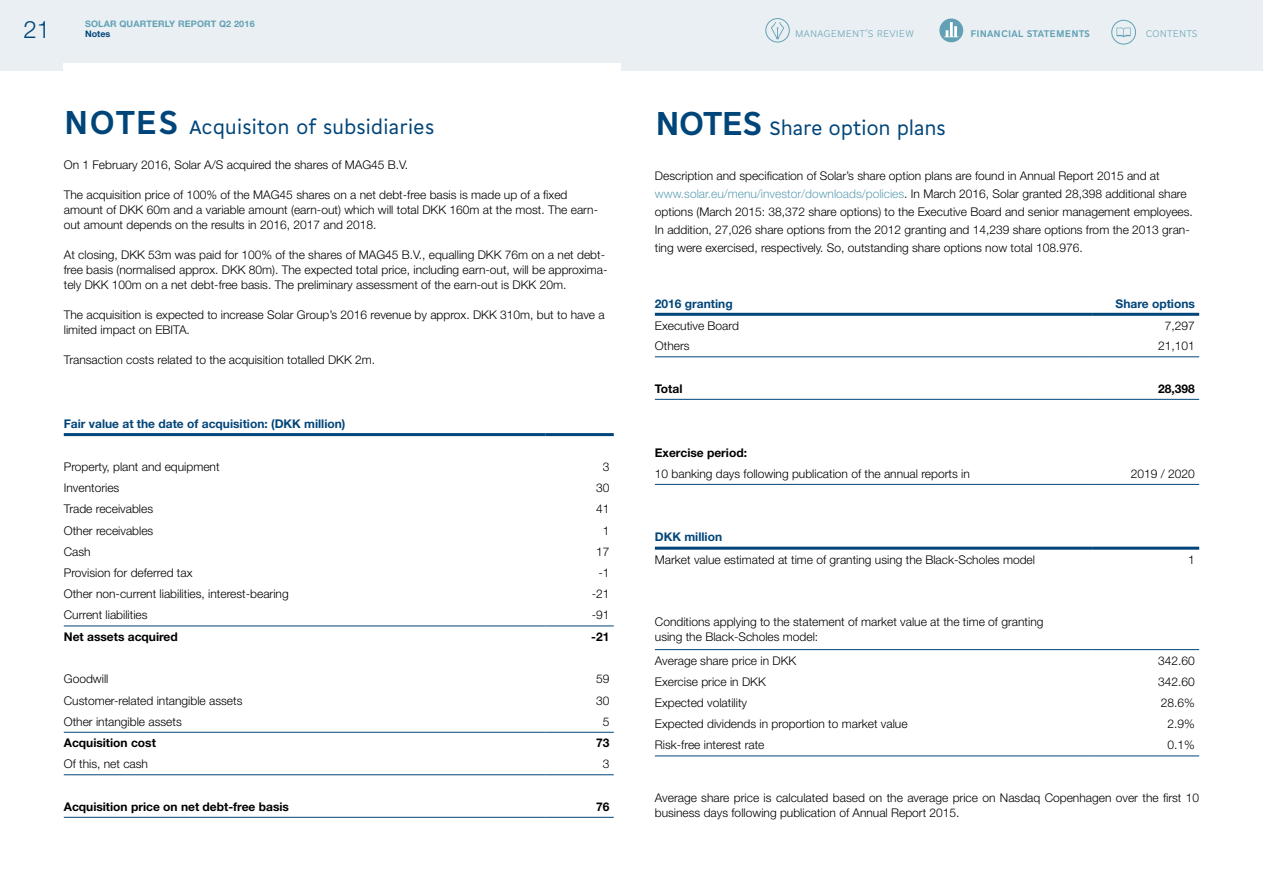
<style>
.page{position:relative;width:1263px;height:893px;background:#fff}
.page>*{position:absolute;margin:0;border:0;box-sizing:border-box;transform-origin:0 0}
.t1{font:300 24px "Helvetica Neue LT Std";color:#004579}
.t2{font:21px "Cogito";letter-spacing:-.01em;color:#004579}
.t3{font:300 12px/15px "Helvetica Neue LT Std";color:#000}
.t4{font:700 12px "Helvetica Neue LT Std";color:#000}
.t5{font:700 12px "Helvetica Neue LT Std";color:#004579}
.t6{font:300 10.5px "Cogito";letter-spacing:.01em;color:#62a1b5}
.t7{font:700 10.5px "Cogito";letter-spacing:.01em;color:#62a1b5}
.t8{font:700 9px/10.5px "Helvetica Neue LT Std";letter-spacing:.02em;color:#62a1b5}
.s1{color:#004579}
.s2{font-weight:700;font-size:36px}
.s3{color:#62a1b5}
.s4{font-weight:700}
.s5{font-weight:700;color:#004579}
</style>
<div class="page">
<hr style="left:64px;top:626px;width:482px;height:1px;background:#004579">
<hr style="left:546px;top:626px;width:68px;height:1px;background:#004579">
<hr style="left:64px;top:732px;width:482px;height:1px;background:#004579">
<hr style="left:64px;top:774px;width:482px;height:1px;background:#004579">
<hr style="left:64px;top:817px;width:482px;height:1px;background:#004579">
<hr style="left:546px;top:817px;width:68px;height:1px;background:#004579">
<hr style="left:64px;top:433px;width:482px;height:3px;background:#004579">
<hr style="left:546px;top:433px;width:68px;height:3px;background:#004579">
<hr style="left:546px;top:732px;width:68px;height:1px;background:#004579">
<hr style="left:546px;top:774px;width:68px;height:1px;background:#004579">
<hr style="left:655px;top:356px;width:438px;height:1px;background:#004579">
<hr style="left:1093px;top:356px;width:106px;height:1px;background:#004579">
<hr style="left:655px;top:399px;width:438px;height:1px;background:#004579">
<hr style="left:1093px;top:399px;width:106px;height:1px;background:#004579">
<hr style="left:655px;top:484px;width:438px;height:1px;background:#004579">
<hr style="left:1093px;top:484px;width:106px;height:1px;background:#004579">
<hr style="left:655px;top:547px;width:438px;height:3px;background:#004579">
<hr style="left:1093px;top:547px;width:106px;height:3px;background:#004579">
<hr style="left:655px;top:313px;width:438px;height:3px;background:#004579">
<hr style="left:1093px;top:313px;width:106px;height:3px;background:#004579">
<hr style="left:655px;top:649px;width:438px;height:1px;background:#004579">
<hr style="left:1093px;top:649px;width:106px;height:1px;background:#004579">
<hr style="left:655px;top:756px;width:438px;height:1px;background:#004579">
<hr style="left:1093px;top:756px;width:106px;height:1px;background:#004579">
<div style="left:0;top:0;width:1263px;height:71px;background:#e9eff2"></div>
<div style="left:64px;top:63px;width:557px;height:8px;background:#fff"></div>
<div style="left:765px;top:18px;width:25px;height:24px;border:1px solid #62a1b5;border-radius:50%"></div>
<svg style="left:771px;top:22px;width:13px;height:17px"></svg>
<div style="left:939px;top:19px;width:24px;height:23px;background:#62a1b5;border-radius:50%"></div>
<svg style="left:944px;top:22px;width:15px;height:15px"></svg>
<div style="left:1111px;top:20px;width:25px;height:24px;border:1px solid #62a1b5;border-radius:50%"></div>
<svg style="left:1116px;top:28px;width:15px;height:9px"></svg>
<p class="t8" style="left:85px;top:18px;width:171px">SOLAR QUARTERLY REPORT Q2 2016<br><span class="s1">Notes</span></p>
<p class="t1" style="left:23px;top:14px;width:28px">21</p>
<p class="t6" style="left:795px;top:26px;width:120px">MANAGEMENT’S REVIEW</p>
<p class="t7" style="left:970px;top:26px;width:121px">FINANCIAL STATEMENTS</p>
<p class="t6" style="left:1146px;top:26px;width:53px">CONTENTS</p>
<p class="t2" style="left:64px;top:112px;width:372px"><span class="s2">NOTES</span> Acquisiton of subsidiaries</p>
<p class="t3" style="left:64px;top:157px;width:346px">On 1 February 2016, Solar A/S acquired the shares of MAG45 B.V.</p>
<p class="t3" style="left:64px;top:187px;width:536px">The acquisition price of 100% of the MAG45 shares on a net debt-free basis is made up of a fixed amount of DKK 60m and a variable amount (earn-out) which will total DKK 160m at the most. The earn&shy;out amount depends on the results in 2016, 2017 and 2018.</p>
<p class="t3" style="left:64px;top:247px;width:545px">At closing, DKK 53m was paid for 100% of the shares of MAG45 B.V., equalling DKK 76m on a net debt&shy;free basis (normalised approx. DKK 80m). The expected total price, including earn-out, will be approxima&shy;tely DKK 100m on a net debt-free basis. The preliminary assessment of the earn-out is DKK 20m.</p>
<p class="t3" style="left:64px;top:307px;width:542px">The acquisition is expected to increase Solar Group’s 2016 revenue by approx. DKK 310m, but to have a limited impact on EBITA.</p>
<p class="t3" style="left:64px;top:352px;width:313px">Transaction costs related to the acquisition totalled DKK 2m.</p>
<p class="t5" style="left:64px;top:416px;width:283px">Fair value at the date of acquisition: (DKK million)</p>
<p class="t3" style="left:64px;top:459px;width:157px">Property, plant and equipment</p>
<p class="t3" style="left:603px;top:459px;width:8px">3</p>
<p class="t3" style="left:64px;top:480px;width:57px">Inventories</p>
<p class="t3" style="left:596px;top:480px;width:15px">30</p>
<p class="t3" style="left:64px;top:501px;width:91px">Trade receivables</p>
<p class="t3" style="left:596px;top:501px;width:15px">41</p>
<p class="t3" style="left:64px;top:523px;width:91px">Other receivables</p>
<p class="t3" style="left:603px;top:523px;width:8px">1</p>
<p class="t3" style="left:64px;top:544px;width:28px">Cash</p>
<p class="t3" style="left:596px;top:544px;width:15px">17</p>
<p class="t3" style="left:64px;top:565px;width:130px">Provision for deferred tax</p>
<p class="t3" style="left:598px;top:565px;width:13px">-1</p>
<p class="t3" style="left:64px;top:586px;width:226px">Other non-current liabilities, interest-bearing</p>
<p class="t3" style="left:592px;top:586px;width:19px">-21</p>
<p class="t3" style="left:64px;top:607px;width:85px">Current liabilities</p>
<p class="t3" style="left:592px;top:607px;width:19px">-91</p>
<p class="t4" style="left:64px;top:629px;width:115px">Net assets acquired</p>
<p class="t4" style="left:591px;top:629px;width:20px">-21</p>
<p class="t3" style="left:64px;top:671px;width:46px">Goodwill</p>
<p class="t3" style="left:596px;top:671px;width:15px">59</p>
<p class="t3" style="left:64px;top:693px;width:180px">Customer-related intangible assets</p>
<p class="t3" style="left:596px;top:693px;width:15px">30</p>
<p class="t3" style="left:64px;top:714px;width:120px">Other intangible assets</p>
<p class="t3" style="left:603px;top:714px;width:8px">5</p>
<p class="t4" style="left:64px;top:736px;width:94px">Acquisition cost</p>
<p class="t4" style="left:596px;top:736px;width:15px">73</p>
<p class="t3" style="left:64px;top:756px;width:86px">Of this, net cash</p>
<p class="t3" style="left:603px;top:756px;width:8px">3</p>
<p class="t4" style="left:64px;top:799px;width:227px">Acquisition price on net debt-free basis</p>
<p class="t4" style="left:596px;top:799px;width:15px">76</p>
<p class="t2" style="left:655px;top:113px;width:292px"><span class="s2">NOTES</span> Share option plans</p>
<p class="t3" style="left:655px;top:166px;width:539px;line-height:18px">Description and specification of Solar’s share option plans are found in Annual Report 2015 and at <span class="s3">www.solar.eu/menu/investor/downloads/policies</span>. In March 2016, Solar granted 28,398 additional share options (March 2015: 38,372 share options) to the Executive Board and senior management employees.<br>In addition, 27,026 share options from the 2012 granting and 14,239 share options from the 2013 gran&shy;ting were exercised, respectively. So, outstanding share options now total 108.976.</p>
<p class="t5" style="left:655px;top:296px;width:79px">2016 granting</p>
<p class="t5" style="left:1115px;top:296px;width:81px">Share options</p>
<p class="t3" style="left:655px;top:318px;width:86px">Executive Board</p>
<p class="t3" style="left:1165px;top:318px;width:32px">7,297</p>
<p class="t3" style="left:655px;top:338px;width:36px">Others</p>
<p class="t3" style="left:1158px;top:338px;width:38px">21,101</p>
<p class="t4" style="left:655px;top:381px;width:29px">Total</p>
<p class="t4" style="left:1158px;top:381px;width:38px">28,398</p>
<p class="t3" style="left:655px;top:442px;width:316px;line-height:21.1px"><span class="s4">Exercise period:<br></span>10 banking days following publication of the annual reports in</p>
<p class="t3" style="left:655px;top:525px;width:382px;line-height:22.8px"><span class="s5">DKK million<br></span>Market value estimated at time of granting using the Black-Scholes model</p>
<p class="t3" style="left:1131px;top:466px;width:66px">2019 / 2020</p>
<p class="t3" style="left:1188px;top:552px;width:8px">1</p>
<p class="t3" style="left:655px;top:614px;width:390px">Conditions applying to the statement of market value at the time of granting using the Black-Scholes model:</p>
<p class="t3" style="left:655px;top:653px;width:143px">Average share price in DKK</p>
<p class="t3" style="left:1158px;top:653px;width:38px">342.60</p>
<p class="t3" style="left:655px;top:674px;width:112px">Exercise price in DKK</p>
<p class="t3" style="left:1158px;top:674px;width:38px">342.60</p>
<p class="t3" style="left:655px;top:695px;width:94px">Expected volatility</p>
<p class="t3" style="left:1161px;top:695px;width:36px">28.6%</p>
<p class="t3" style="left:655px;top:716px;width:254px">Expected dividends in proportion to market value</p>
<p class="t3" style="left:1167px;top:716px;width:29px">2.9%</p>
<p class="t3" style="left:655px;top:737px;width:111px">Risk-free interest rate</p>
<p class="t3" style="left:1167px;top:737px;width:29px">0.1%</p>
<p class="t3" style="left:655px;top:790px;width:546px">Average share price is calculated based on the average price on Nasdaq Copenhagen over the first 10 business days following publication of Annual Report 2015.</p>
</div>
